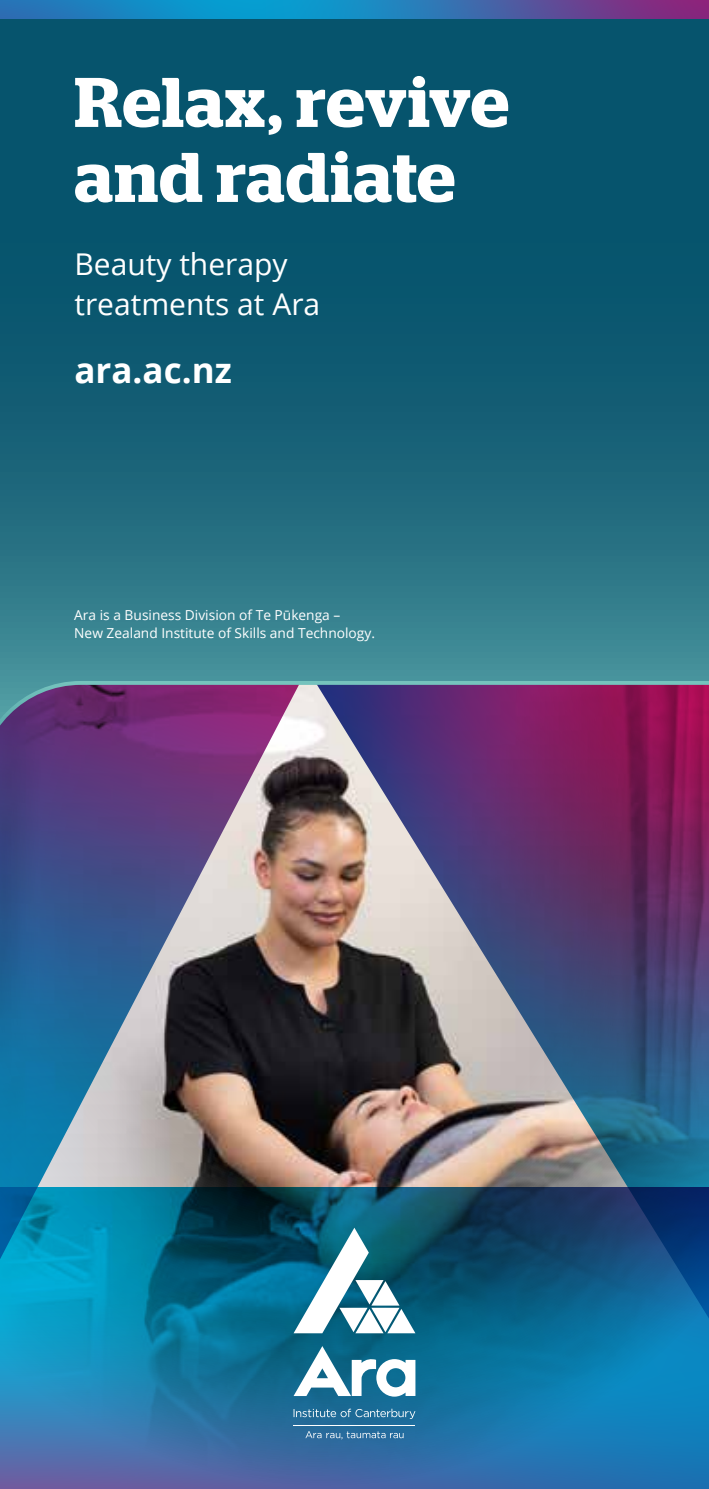
<style>
.page{position:relative;width:709px;height:1489px;background:#fff}
.page>*{position:absolute;margin:0;border:0;box-sizing:border-box;transform-origin:0 0}
.t1{font:600 70px/75px "Stag";letter-spacing:.015em;color:#fff}
.t2{font:700 35px "Open Sans";color:#fff}
.t3{font:30px/40px "Open Sans";color:#fff}
.t4{font:13.75px/17.5px "Open Sans";color:#fff}
</style>
<div class="page">
<svg style="left:0;top:18px;width:709px;height:661px;background:#166177"></svg>
<svg style="left:0;top:0;width:709px;height:18px;background:#3371b1"></svg>
<img style="left:0;top:679px;width:709px;height:809px">
<svg style="left:293px;top:1227px;width:122px;height:106px"></svg>
<svg style="left:293px;top:1408px;width:122px;height:10px"></svg>
<svg style="left:305px;top:1430px;width:98px;height:9px"></svg>
<svg style="left:293px;top:1345px;width:122px;height:51px"></svg>
<hr style="left:293px;top:1424px;width:122px;height:1px;background:#fff">
<h1 class="t1" style="left:74px;top:64px;width:436px">Relax, revive and radiate</h1>
<h3 class="t3" style="left:74px;top:243px;width:247px">Beauty therapy treatments at Ara</h3>
<h2 class="t2" style="left:74px;top:345px;width:159px">ara.ac.nz</h2>
<p class="t4" style="left:74px;top:606px;width:302px">Ara is a Business Division of Te Pūkenga –<br>New Zealand Institute of Skills and Technology.</p>
</div>
